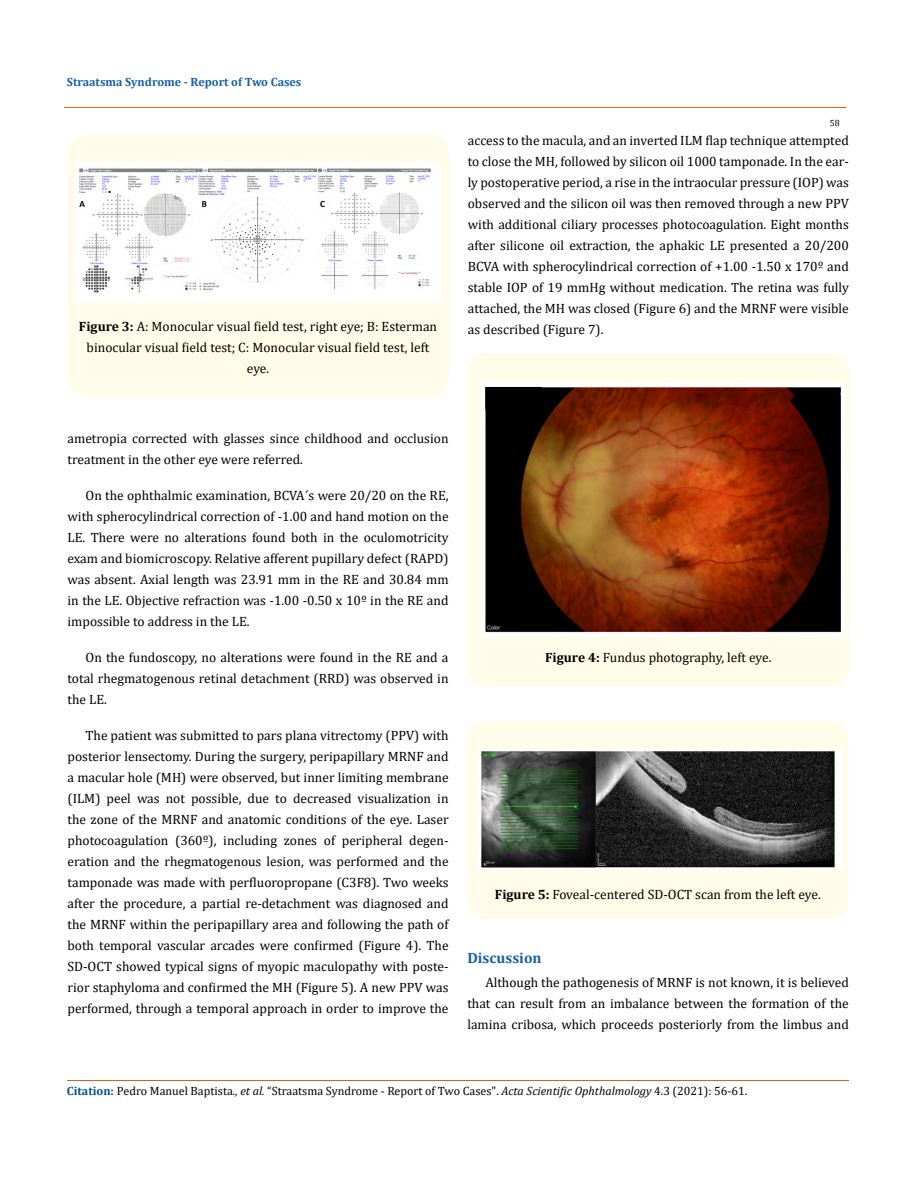
<style>
.page{position:relative;width:917px;height:1188px;background:#fff}
.page>*{position:absolute;margin:0;border:0;box-sizing:border-box;transform-origin:0 0}
.t1{font:700 15px "Cambria";color:#1560a6}
.t2{font:13.5px/21px "Cambria";color:#000;text-align:justify}
.t3{font:12px "Cambria";color:#000}
.t4{font:700 12px "Cambria";color:#1560a6}
.t5{font:9px "Cambria";color:#000}
.s1{font-weight:700}
.s2{font-weight:700;color:#035089}
.s3{font-style:italic}
</style>
<div class="page">
<div style="left:68px;top:135px;width:380px;height:262px;background:#fffde9;border-radius:18px"></div>
<img style="left:75px;top:163px;width:366px;height:140px">
<div style="left:468px;top:353px;width:380px;height:334px;background:#fffde9;border-radius:18px"></div>
<img style="left:481px;top:382px;width:363px;height:255px">
<div style="left:467px;top:722px;width:381px;height:197px;background:#fffde9;border-radius:18px"></div>
<img style="left:478px;top:749px;width:363px;height:120px">
<hr style="left:64px;top:108px;width:781px;height:1px;background:#e05d1a">
<hr style="left:67px;top:1080px;width:781px;height:1px;background:#e05d1a">
<p class="t4" style="left:67px;top:73px;width:236px">Straatsma Syndrome - Report of Two Cases</p>
<p class="t2" style="left:79px;top:316px;width:359px;text-align:center"><span class="s1">Figure 3:</span> A: Monocular visual field test, right eye; B: Esterman binocular visual field test; C: Monocular visual field test, left eye.</p>
<p class="t5" style="left:829px;top:118px;width:11px">58</p>
<p class="t2" style="left:468px;top:130px;width:382px">access to the macula, and an inverted ILM flap technique attempted to close the MH, followed by silicon oil 1000 tamponade. In the ear&shy;ly postoperative period, a rise in the intraocular pressure (IOP) was observed and the silicon oil was then removed through a new PPV with additional ciliary processes photocoagulation. Eight months after silicone oil extraction, the aphakic LE presented a 20/200<br>BCVA with spherocylindrical correction of +1.00 -1.50 x 170º and stable IOP of 19 mmHg without medication. The retina was fully attached, the MH was closed (Figure 6) and the MRNF were visible as described (Figure 7).</p>
<p class="t2" style="left:68px;top:427px;width:382px">ametropia corrected with glasses since childhood and occlusion treatment in the other eye were referred.</p>
<p class="t2" style="left:68px;top:484px;width:382px;text-indent:18px">On the ophthalmic examination, BCVA´s were 20/20 on the RE, with spherocylindrical correction of -1.00 and hand motion on the LE. There were no alterations found both in the oculomotricity exam and biomicroscopy. Relative afferent pupillary defect (RAPD) was absent. Axial length was 23.91 mm in the RE and 30.84 mm in the LE. Objective refraction was -1.00 -0.50 x 10º in the RE and impossible to address in the LE.</p>
<p class="t2" style="left:68px;top:646px;width:382px;text-indent:18px">On the fundoscopy, no alterations were found in the RE and a total rhegmatogenous retinal detachment (RRD) was observed in the LE.</p>
<p class="t2" style="left:68px;top:724px;width:382px;text-indent:18px">The patient was submitted to pars plana vitrectomy (PPV) with posterior lensectomy. During the surgery, peripapillary MRNF and a macular hole (MH) were observed, but inner limiting membrane (ILM) peel was not possible, due to decreased visualization in the zone of the MRNF and anatomic conditions of the eye. Laser photocoagulation (360º), including zones of peripheral degen&shy;eration and the rhegmatogenous lesion, was performed and the tamponade was made with perfluoropropane (C3F8). Two weeks after the procedure, a partial re-detachment was diagnosed and the MRNF within the peripapillary area and following the path of both temporal vascular arcades were confirmed (Figure 4). The SD-OCT showed typical signs of myopic maculopathy with poste&shy;rior staphyloma and confirmed the MH (Figure 5). A new PPV was performed, through a temporal approach in order to improve the</p>
<p class="t2" style="left:545px;top:647px;width:228px"><span class="s1">Figure 4:</span> Fundus photography, left eye.</p>
<p class="t2" style="left:495px;top:884px;width:327px"><span class="s1">Figure 5:</span> Foveal-centered SD-OCT scan from the left eye.</p>
<p class="t1" style="left:467px;top:947px;width:76px">Discussion</p>
<p class="t2" style="left:467px;top:972px;width:383px;text-indent:18px">Although the pathogenesis of MRNF is not known, it is believed that can result from an imbalance between the formation of the lamina cribosa, which proceeds posteriorly from the limbus and</p>
<p class="t3" style="left:67px;top:1084px;width:681px"><span class="s2">Citation:</span> Pedro Manuel Baptista<span class="s3">., et al.</span> “Straatsma Syndrome - Report of Two Cases". <span class="s3">Acta Scientific Ophthalmology</span> 4.3 (2021): 56-61.</p>
</div>
